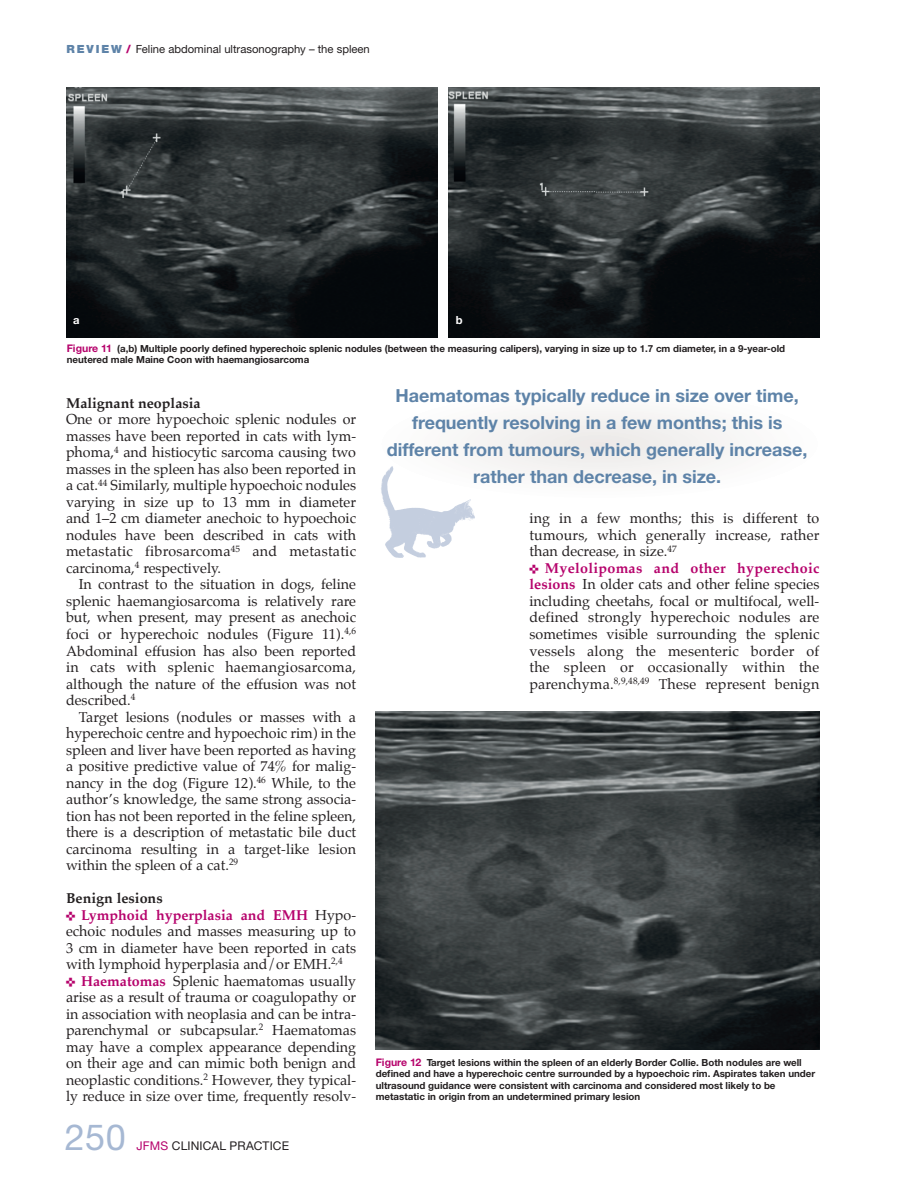
<style>
.page{position:relative;width:899px;height:1194px;background:#fff}
.page>*{position:absolute;margin:0;border:0;box-sizing:border-box;transform-origin:0 0}
.t1{font:36px "Helvetica Neue CE";color:#a6b8d3}
.t2{font:700 18px/27px "Helvetica Neue CE";color:#5e83a8;text-align:center}
.t3{font:14.25px/16.5px "Palatino";color:#231f20;text-align:justify}
.t4{font:700 14.25px "Palatino";color:#231f20}
.t5{font:700 14.25px "Palatino";color:#b6036c}
.t6{font:12px "Helvetica Neue CE";letter-spacing:.01em;color:#231f20}
.t7{font:11.25px "Helvetica Neue CE";color:#231f20}
.t8{font:700 11.25px "Helvetica Neue CE";color:#fff}
.t9{font:700 9.75px/11.2px "Helvetica Neue CE";color:#231f20}
.s1{font-weight:900;color:#5e83a8}
.s2{font-weight:900;color:#b6036c}
.s3{font-size:10.5px;color:#b6036c}
.s4{font-weight:400;color:#231f20}
.s5{font-weight:700;color:#b6036c}
.s6{color:#b6036c}
</style>
<div class="page">
<img style="left:66px;top:87px;width:371px;height:251px">
<img style="left:448px;top:87px;width:371px;height:250px">
<img style="left:375px;top:711px;width:444px;height:338px">
<div style="left:466px;top:411px;width:268px;height:66px;background:#f4f3f2"></div>
<img style="left:381px;top:459px;width:99px;height:99px">
<p class="t7" style="left:67px;top:45px;width:305px"><span class="s1">R E V I E W</span> <span class="s2">/</span> Feline abdominal ultrasonography – the spleen</p>
<p class="t8" style="left:73px;top:316px;width:8px">a</p>
<p class="t8" style="left:455px;top:316px;width:8px">b</p>
<p class="t9" style="left:67px;top:344px;width:719px"><span class="s3">Figure 11</span> (a,b) Multiple poorly defined hyperechoic splenic nodules (between the measuring calipers), varying in size up to 1.7 cm diameter, in a 9-year-old neutered male Maine Coon with haemangiosarcoma</p>
<p class="t4" style="left:66px;top:396px;width:136px">Malignant neoplasia</p>
<p class="t3" style="left:66px;top:412px;width:291px">One or more hypoechoic splenic nodules or masses have been reported in cats with lym&shy;phoma,<sup>4</sup> and histiocytic sarcoma causing two masses in the spleen has also been reported in a cat.<sup>44</sup> Similarly, multiple hypoechoic nodules varying in size up to 13 mm in diameter and 1–2 cm diameter anechoic to hypoechoic nodules have been described in cats with metastatic fibrosarcoma<sup>45</sup> and metastatic carcinoma,<sup>4</sup> respectively.</p>
<p class="t3" style="left:66px;top:577px;width:291px;text-indent:13px">In contrast to the situation in dogs, feline splenic haemangiosarcoma is relatively rare but, when present, may present as anechoic foci or hyperechoic nodules (Figure 11).<sup>4,6<br></sup>Abdominal effusion has also been reported in cats with splenic haemangiosarcoma, although the nature of the effusion was not described.<sup>4</sup></p>
<p class="t3" style="left:66px;top:709px;width:291px;text-indent:13px">Target lesions (nodules or masses with a hyperechoic centre and hypoechoic rim) in the spleen and liver have been reported as having a positive predictive value of 74% for malig&shy;nancy in the dog (Figure 12).<sup>46</sup> While, to the author’s knowledge, the same strong associa&shy;tion has not been reported in the feline spleen, there is a description of metastatic bile duct carcinoma resulting in a target-like lesion within the spleen of a cat.<sup>29</sup></p>
<p class="t4" style="left:66px;top:891px;width:98px">Benign lesions</p>
<p class="t5" style="left:81px;top:908px;width:276px">Lymphoid hyperplasia and EMH <span class="s4">Hypo -</span></p>
<p class="t3" style="left:66px;top:924px;width:291px">echoic nodules and masses measuring up to</p>
<p class="t3" style="left:66px;top:940px;width:291px">3 cm in diameter have been reported in cats</p>
<p class="t3" style="left:66px;top:957px;width:278px">with lymphoid hyperplasia and/or EMH.<sup>2,4</sup></p>
<p class="t3" style="left:81px;top:973px;width:276px"><span class="s5">Haematomas</span> Splenic haematomas usually</p>
<p class="t3" style="left:66px;top:990px;width:291px">arise as a result of trauma or coagulopathy or</p>
<p class="t3" style="left:66px;top:1006px;width:291px">in association with neoplasia and can be intra-</p>
<p class="t3" style="left:66px;top:1023px;width:291px">parenchymal or subcapsular.<sup>2</sup> Haematomas</p>
<p class="t3" style="left:66px;top:1039px;width:291px">may have a complex appearance depending</p>
<p class="t3" style="left:66px;top:1056px;width:291px">on their age and can mimic both benign and</p>
<p class="t3" style="left:66px;top:1072px;width:291px">neoplastic conditions.<sup>2</sup> However, they typical-</p>
<p class="t3" style="left:66px;top:1089px;width:291px">ly reduce in size over time, frequently resolv-</p>
<h1 class="t1" style="left:65px;top:1123px;width:62px">250</h1>
<p class="t6" style="left:136px;top:1141px;width:154px"><span class="s6">JFMS</span> CLINICAL PRACTICE</p>
<p class="t2" style="left:386px;top:383px;width:422px">Haematomas typically reduce in size over time, frequently resolving in a few months; this is different from tumours, which generally increase, rather than decrease, in size.</p>
<p class="t3" style="left:529px;top:511px;width:291px">ing in a few months; this is different to tumours, which generally increase, rather than decrease, in size.<sup>47</sup></p>
<p class="t3" style="left:529px;top:561px;width:291px;text-indent:15px"><span class="s5">Myelolipomas and other hyperechoic lesions</span> In older cats and other feline species including cheetahs, focal or multifocal, well&shy;defined strongly hyperechoic nodules are sometimes visible surrounding the splenic vessels along the mesenteric border of the spleen or occasionally within the parenchyma.<sup>8,9,48,49</sup> These represent benign</p>
<p class="t9" style="left:375px;top:1058px;width:441px"><span class="s3">Figure 12</span> Target lesions within the spleen of an elderly Border Collie. Both nodules are well defined and have a hyperechoic centre surrounded by a hypoechoic rim. Aspirates taken under ultrasound guidance were consistent with carcinoma and considered most likely to be metastatic in origin from an undetermined primary lesion</p>
</div>
